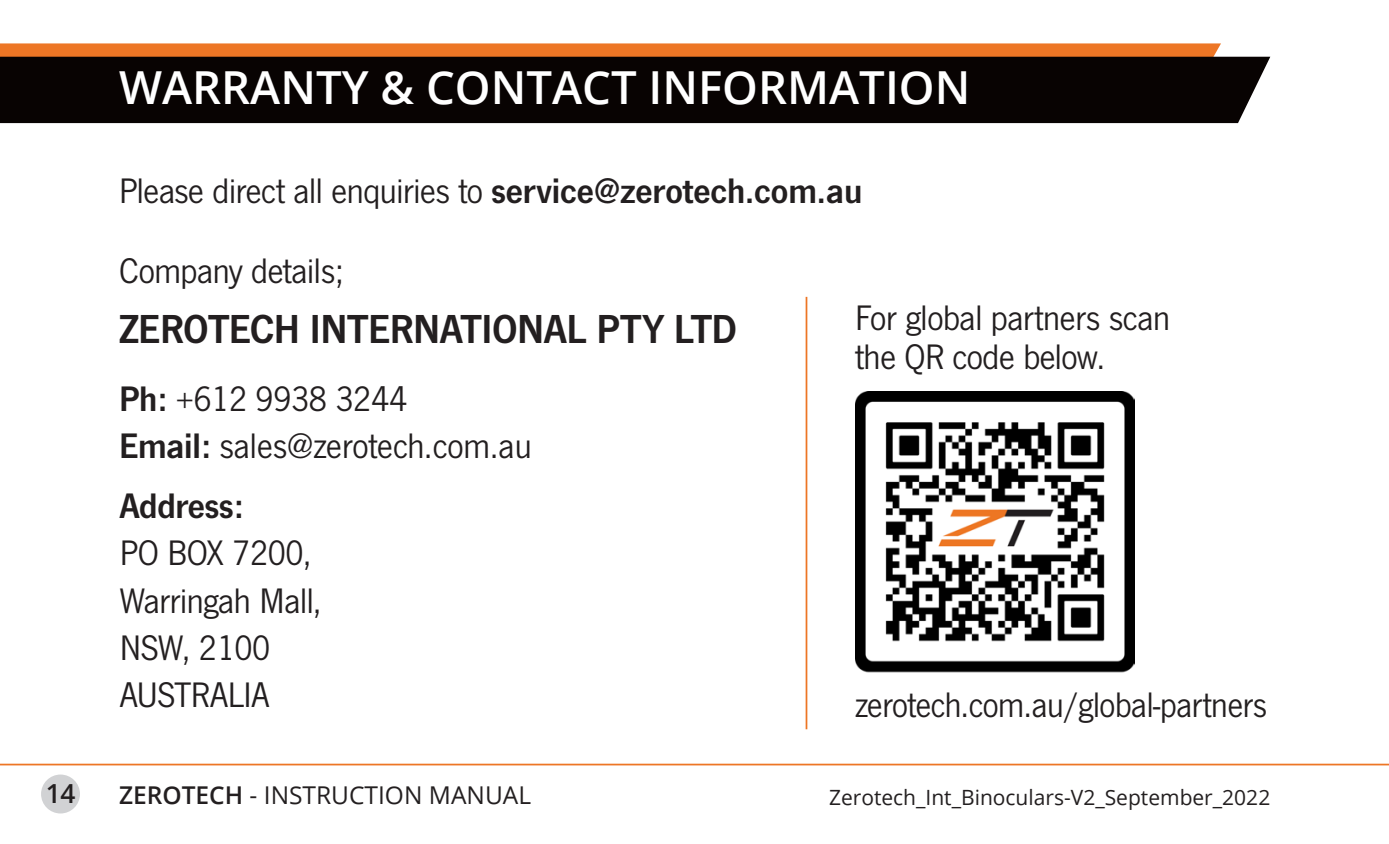
<style>
.page{position:relative;width:1389px;height:844px;background:#fff}
.page>*{position:absolute;margin:0;border:0;box-sizing:border-box;transform-origin:0 0}
.MAIN_HEADER{font:600 45.5px "Open Sans";color:#fff}
.Sub_Header{font:42px "News Got Dem";letter-spacing:-.01em;color:#231f20}
.Body_Copy{font:36.75px/47.2px "News Got";letter-spacing:-.01em;color:#231f20}
.Body_Copy-2{font:36.75px "News Got Dem";letter-spacing:-.01em;color:#231f20}
.t1{font:600 26.25px "Open Sans";color:#231f20}
.t2{font:24.5px "Open Sans";color:#231f20}
.t3{font:21px "Open Sans";color:#231f20}
.s1{font-family:"News Got Dem"}
.s2{font-weight:600}
</style>
<div class="page">
<div style="left:41px;top:774px;width:39px;height:39px;background:#d1d2d4;border-radius:50%"></div>
<hr style="left:0;top:763px;width:1389px;height:2px;background:#ed7625">
<svg style="left:0;top:43px;width:1221px;height:14px;background:#e8782b"></svg>
<div style="left:0;top:57px;width:1270px;height:66px;background:#080302"></div>
<img style="left:855px;top:391px;width:279px;height:282px">
<hr style="left:806px;top:297px;width:1px;height:432px;background:#ed7625">
<p class="MAIN_HEADER" style="left:119px;top:57px;width:853px">WARRANTY &amp; CONTACT INFORMATION</p>
<p class="Body_Copy" style="left:119px;top:168px;width:745px">Please direct all enquiries to <span class="s1">service@zerotech.com.au</span></p>
<p class="Body_Copy" style="left:119px;top:248px;width:227px">Company details;</p>
<p class="Sub_Header" style="left:119px;top:304px;width:620px">ZEROTECH INTERNATIONAL PTY LTD</p>
<p class="Body_Copy" style="left:119px;top:375px;width:414px"><span class="s1">Ph:</span> +612 9938 3244<br><span class="s1">Email:</span> sales@zerotech.com.au</p>
<p class="Body_Copy" style="left:855px;top:299px;width:317px;line-height:38.5px">For global partners scan the QR code below.</p>
<p class="Body_Copy-2" style="left:120px;top:484px;width:125px">Address:</p>
<p class="Body_Copy" style="left:120px;top:530px;width:204px">PO BOX 7200,<br>Warringah Mall,</p>
<p class="Body_Copy" style="left:120px;top:624px;width:152px">NSW, 2100</p>
<p class="Body_Copy" style="left:120px;top:671px;width:151px">AUSTRALIA</p>
<p class="Body_Copy" style="left:855px;top:681px;width:414px">zerotech.com.au/global-partners</p>
<p class="t1" style="left:46px;top:775px;width:31px">14</p>
<p class="t2" style="left:119px;top:778px;width:414px"><span class="s2">ZEROTECH</span> - INSTRUCTION MANUAL</p>
<p class="t3" style="left:829px;top:782px;width:443px">Zerotech_Int_Binoculars-V2_September_2022</p>
</div>
